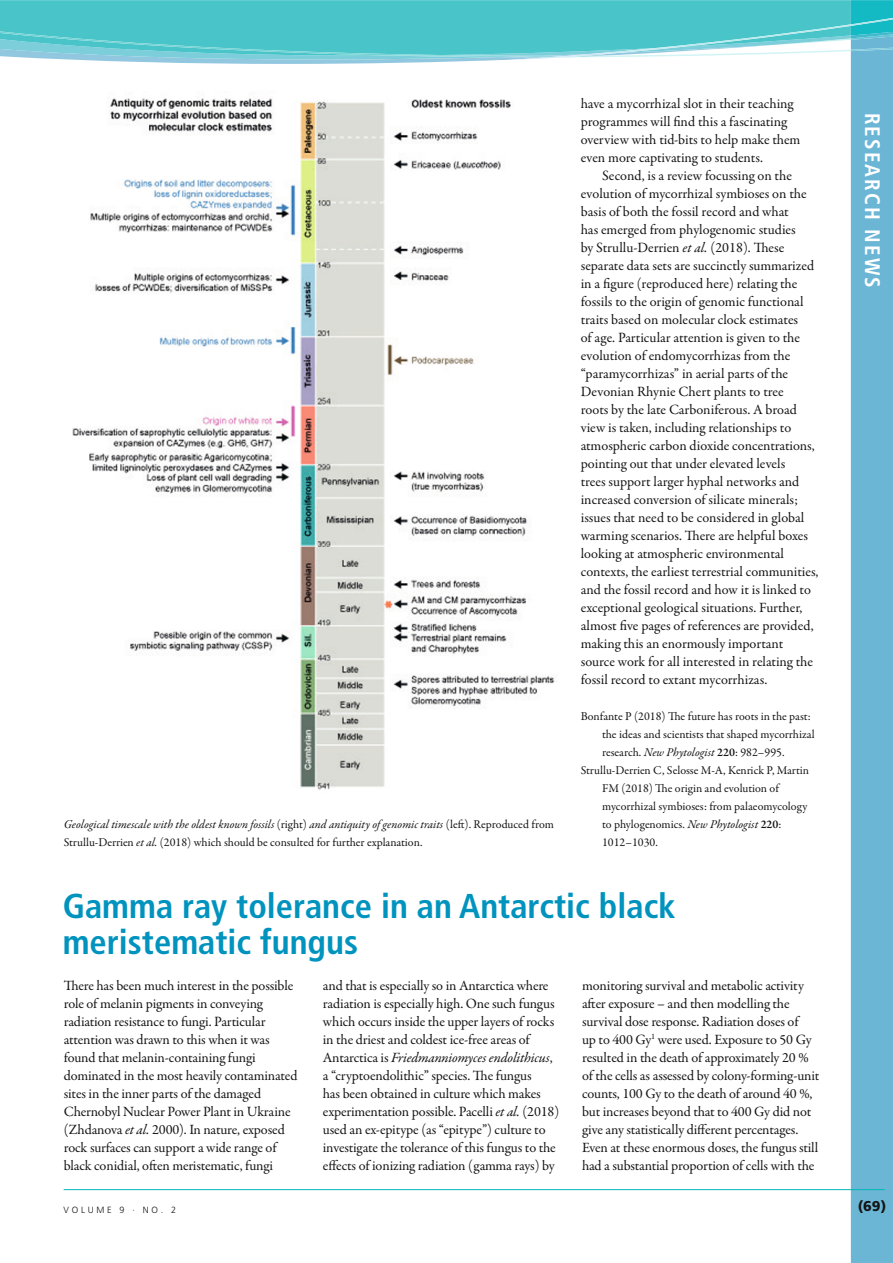
<style>
.page{position:relative;width:893px;height:1263px;background:#fff}
.page>*{position:absolute;margin:0;border:0;box-sizing:border-box;transform-origin:0 0}
.t1{font:700 condensed 34.5px/36px "Frutiger LT Std";color:#0093be}
.t2{font:700 condensed 21px "Frutiger LT Std";letter-spacing:.1em;color:#fff}
.t3{font:14.25px/18px "Garamond Premr Pro";letter-spacing:-.01em;color:#131413}
.t4{font:900 14.25px "Frutiger LT Std";color:#131413}
.t5{font:12px/18px "Garamond Premr Pro";color:#131413}
.t6{font:300 9px "Frutiger LT Std";letter-spacing:.3em;color:#131413}
.s1{font-style:italic}
.s2{font-weight:600}
</style>
<div class="page">
<svg style="left:850px;top:70px;width:42px;height:1193px;background:#7cbed9"></svg>
<svg style="left:0;top:0;width:892px;height:70px"></svg>
<hr style="left:64px;top:1189px;width:820px;height:1px;background:#00b7b5">
<img style="left:72px;top:98px;width:483px;height:692px">
<p class="t5" style="left:64px;top:816px;width:491px"><span class="s1">Geological timescale with the oldest known fossils</span> (right) <span class="s1">and antiquity of genomic traits</span> (left). Reproduced from<br>Strullu-Derrien <span class="s1">et al.</span> (2018) which should be consulted for further explanation.</p>
<p class="t3" style="left:580px;top:96px;width:221px">have a mycorrhizal slot in their teaching programmes will find this a fascinating overview with tid-bits to help make them even more captivating to students.</p>
<p class="t3" style="left:580px;top:168px;width:239px;text-indent:21px">Second, is a review focussing on the evolution of mycorrhizal symbioses on the basis of both the fossil record and what<br>has emerged from phylogenomic studies<br>by Strullu-Derrien <span class="s1">et al.</span> (2018). These separate data sets are succinctly summarized in a figure (reproduced here) relating the fossils to the origin of genomic functional traits based on molecular clock estimates<br>of age. Particular attention is given to the evolution of endomycorrhizas from the “paramycorrhizas” in aerial parts of the Devonian Rhynie Chert plants to tree<br>roots by the late Carboniferous. A broad view is taken, including relationships to atmospheric carbon dioxide concentrations, pointing out that under elevated levels<br>trees support larger hyphal networks and increased conversion of silicate minerals; issues that need to be considered in global warming scenarios. There are helpful boxes looking at atmospheric environmental contexts, the earliest terrestrial communities, and the fossil record and how it is linked to exceptional geological situations. Further, almost five pages of references are provided, making this an enormously important source work for all interested in relating the fossil record to extant mycorrhizas.</p>
<p class="t5" style="left:580px;top:708px;width:232px">Bonfante P (2018) The future has roots in the past:</p>
<p class="t5" style="left:602px;top:726px;width:214px">the ideas and scientists that shaped mycorrhizal</p>
<p class="t5" style="left:602px;top:744px;width:184px">research. <span class="s1">New Phytologist</span> <span class="s2">220</span>: 982–995.</p>
<p class="t5" style="left:580px;top:762px;width:230px">Strullu-Derrien C, Selosse M-A, Kenrick P, Martin</p>
<p class="t5" style="left:602px;top:780px;width:178px">FM (2018) The origin and evolution of</p>
<p class="t5" style="left:602px;top:798px;width:207px">mycorrhizal symbioses: from palaeomycology</p>
<p class="t5" style="left:602px;top:816px;width:181px">to phylogenomics. <span class="s1">New Phytologist</span> <span class="s2">220</span>:</p>
<p class="t5" style="left:602px;top:834px;width:57px">1012–1030.</p>
<h1 class="t1" style="left:63px;top:890px;width:614px">Gamma ray tolerance in an Antarctic black meristematic fungus</h1>
<p class="t3" style="left:64px;top:978px;width:235px">There has been much interest in the possible role of melanin pigments in conveying radiation resistance to fungi. Particular attention was drawn to this when it was found that melanin-containing fungi dominated in the most heavily contaminated sites in the inner parts of the damaged Chernobyl Nuclear Power Plant in Ukraine (Zhdanova <span class="s1">et al.</span> 2000). In nature, exposed rock surfaces can support a wide range of black conidial, often meristematic, fungi</p>
<p class="t3" style="left:323px;top:978px;width:238px">and that is especially so in Antarctica where radiation is especially high. One such fungus which occurs inside the upper layers of rocks in the driest and coldest ice-free areas of Antarctica is <span class="s1">Friedmanniomyces endolithicus</span>, a “cryptoendolithic” species. The fungus<br>has been obtained in culture which makes experimentation possible. Pacelli <span class="s1">et al.</span> (2018) used an ex-epitype (as “epitype”) culture to investigate the tolerance of this fungus to the effects of ionizing radiation (gamma rays) by</p>
<p class="t3" style="left:582px;top:978px;width:239px">monitoring survival and metabolic activity after exposure – and then modelling the survival dose response. Radiation doses of<br>up to 400 Gy<sup>1</sup> were used. Exposure to 50 Gy resulted in the death of approximately 20 % of the cells as assessed by colony-forming-unit counts, 100 Gy to the death of around 40 %, but increases beyond that to 400 Gy did not give any statistically different percentages.<br>Even at these enormous doses, the fungus still had a substantial proportion of cells with the</p>
<h2 class="t2" style="left:881px;top:113px;width:176px;rotate:90deg">RESEARCH NEWS</h2>
<p class="t6" style="left:64px;top:1205px;width:114px">VOLUME 9 · NO. 2</p>
<p class="t4" style="left:857px;top:1198px;width:30px">(69)</p>
</div>
